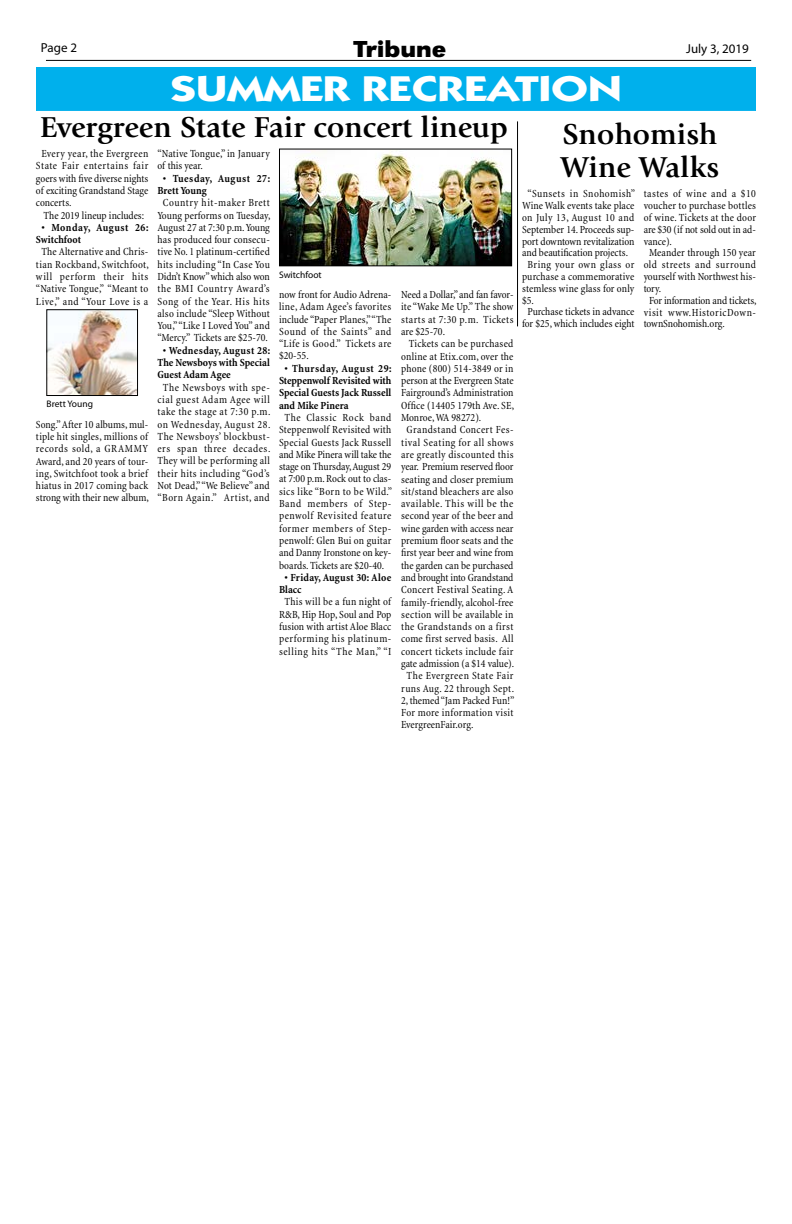
<style>
.page{position:relative;width:792px;height:1224px;background:#fff}
.page>*{position:absolute;margin:0;border:0;box-sizing:border-box;transform-origin:0 0}
.t1{font:700 36px "Itc Kabel";color:#fff;scale:1.3 1}
.t2{font:700 30px/33px "Giovanni";color:#000}
.t3{font:700 expanded 24px "URW Grotesk T";color:#000}
.t4{font:13px "Myriad Pro";color:#000}
.t5{font:condensed 11px/12.3px "Minion";letter-spacing:.015em;color:#000;text-align:justify}
.t6{font:condensed 11px/12.3px "Minion";letter-spacing:.04em;color:#000;text-align:center}
.t7{font:condensed 11px "Minion";letter-spacing:-.01em;color:#000}
.t8{font:700 condensed 11px/12.3px "Minion";color:#000;text-align:justify}
.t9{font:condensed 11px "Minion";letter-spacing:-.005em;color:#000}
.t10{font:condensed 11px "Minion";letter-spacing:.035em;color:#000}
.t11{font:condensed 11px "Minion";letter-spacing:.045em;color:#000}
.t12{font:700 condensed 11px/12.3px "Minion";letter-spacing:.02em;color:#000}
.t13{font:700 condensed 11px/12.3px "Minion";letter-spacing:.025em;color:#000}
.t14{font:condensed 11px "Minion";letter-spacing:.05em;color:#000}
.t15{font:9.5px "Myriad";color:#000}
</style>
<div class="page">
<hr style="left:46px;top:60px;width:705px;height:1px;background:#000">
<div style="left:36px;top:67px;width:720px;height:44px;background:#00b0ec;border:1px solid #00b0ec"></div>
<img style="left:281px;top:151px;width:229px;height:113px">
<div style="left:279px;top:149px;width:233px;height:117px;border:1px solid #000"></div>
<img style="left:49px;top:312px;width:87px;height:82px">
<div style="left:47px;top:310px;width:91px;height:86px;border:1px solid #000"></div>
<hr style="left:517px;top:121px;width:1px;height:205px;background:#000">
<p class="t4" style="left:41px;top:39px;width:38px">Page 2</p>
<h3 class="t3" style="left:354px;top:35px;width:94px">Tribune</h3>
<p class="t4" style="left:686px;top:40px;width:64px">July 3, 2019</p>
<h1 class="t1" style="left:170px;top:67px;width:349px">SUMMER RECREATION</h1>
<h2 class="t2" style="left:40px;top:110px;width:469px">Evergreen State Fair concert lineup</h2>
<p class="t5" style="left:36px;top:148px;width:114px;text-indent:5px">Every year, the Evergreen State Fair entertains fair goers with five diverse nights of exciting Grandstand Stage concerts.</p>
<p class="t5" style="left:44px;top:209px;width:102px">The 2019 lineup includes:</p>
<p class="t13" style="left:36px;top:221px;width:114px;text-indent:5px">• Monday, August 26:<br>Switchfoot</p>
<p class="t5" style="left:36px;top:246px;width:114px;text-align:center">The Alternative and Chris&shy;tian Rockband, Switchfoot, will perform their hits “Native Tongue,” “Meant to<br>Live,” and “Your Love is a</p>
<p class="t15" style="left:47px;top:399px;width:48px">Brett Young</p>
<p class="t5" style="left:36px;top:418px;width:114px">Song.” After 10 albums, mul&shy;tiple hit singles, millions of records sold, a GRAMMY Award, and 20 years of tour&shy;ing, Switchfoot took a brief hiatus in 2017 coming back strong with their new album,</p>
<p class="t5" style="left:158px;top:148px;width:114px">“Native Tongue,” in January of this year.</p>
<p class="t12" style="left:158px;top:172px;width:114px;text-indent:5px">• Tuesday, August 27:<br>Brett Young</p>
<p class="t5" style="left:158px;top:197px;width:114px;text-align:center">Country hit-maker Brett<br>Young performs on Tuesday,<br>August 27 at 7:30 p.m. Young has produced four consecu&shy;tive No. 1 platinum-certified hits including “In Case You<br>Didn’t Know” which also won the BMI Country Award’s<br>Song of the Year. His hits also include “Sleep Without<br>You,” “Like I Loved You” and “Mercy.” Tickets are $25-70.</p>
<p class="t8" style="left:158px;top:344px;width:114px;text-indent:5px">• Wednesday, August 28:<br>The Newsboys with Special Guest Adam Agee</p>
<p class="t6" style="left:158px;top:381px;width:114px">The Newsboys with spe&shy;cial guest Adam Agee will take the stage at 7:30 p.m. on Wednesday, August 28.<br>The Newsboys’ blockbust&shy;ers span three decades.<br>They will be performing all their hits including “God’s<br>Not Dead,” “We Believe” and “Born Again.” Artist, and</p>
<p class="t15" style="left:279px;top:270px;width:44px">Switchfoot</p>
<p class="t5" style="left:279px;top:289px;width:114px">now front for Audio Adrena&shy;line, Adam Agee’s favorites include “Paper Planes,” “The Sound of the Saints” and “Life is Good.” Tickets are $20-55.</p>
<p class="t8" style="left:279px;top:362px;width:114px;text-indent:5px">• Thursday, August 29:<br>Steppenwolf Revisited with Special Guests Jack Russell and Mike Pinera</p>
<p class="t5" style="left:279px;top:412px;width:115px;text-indent:5px">The Classic Rock band Steppenwolf Revisited with Special Guests Jack Russell and Mike Pinera will take the stage on Thursday, August 29 at 7:00 p.m. Rock out to clas&shy;sics like “Born to be Wild.” Band members of Step&shy;penwolf Revisited feature former members of Step&shy;penwolf: Glen Bui on guitar and Danny Ironstone on key&shy;boards. Tickets are $20-40.</p>
<p class="t12" style="left:279px;top:571px;width:114px;text-indent:5px">• Friday, August 30: Aloe<br>Blacc</p>
<p class="t5" style="left:279px;top:596px;width:114px;text-align:center">This will be a fun night of<br>R&amp;B, Hip Hop, Soul and Pop fusion with artist Aloe Blacc performing his platinum&shy;selling hits “The Man,” “I</p>
<p class="t5" style="left:401px;top:289px;width:114px">Need a Dollar,” and fan favor&shy;ite “Wake Me Up.” The show starts at 7:30 p.m. Tickets are $25-70.</p>
<p class="t5" style="left:409px;top:338px;width:106px">Tickets can be purchased</p>
<p class="t5" style="left:401px;top:350px;width:114px">online at Etix.com, over the</p>
<p class="t5" style="left:401px;top:362px;width:114px">phone (800) 514-3849 or in</p>
<p class="t7" style="left:401px;top:375px;width:114px">person at the Evergreen State</p>
<p class="t5" style="left:401px;top:387px;width:114px">Fairground’s Administration</p>
<p class="t5" style="left:401px;top:399px;width:114px">Office (14405 179th Ave. SE,</p>
<p class="t5" style="left:401px;top:412px;width:82px">Monroe, WA 98272).</p>
<p class="t10" style="left:407px;top:424px;width:108px">Grandstand Concert Fes-</p>
<p class="t6" style="left:401px;top:436px;width:114px">tival Seating for all shows</p>
<p class="t10" style="left:401px;top:449px;width:114px">are greatly discounted this</p>
<p class="t7" style="left:401px;top:461px;width:114px">year. Premium reserved floor</p>
<p class="t5" style="left:401px;top:473px;width:114px">seating and closer premium</p>
<p class="t5" style="left:401px;top:485px;width:114px">sit/stand bleachers are also</p>
<p class="t14" style="left:401px;top:498px;width:114px">available. This will be the</p>
<p class="t5" style="left:401px;top:510px;width:114px">second year of the beer and</p>
<p class="t7" style="left:401px;top:523px;width:114px">wine garden with access near</p>
<p class="t5" style="left:401px;top:535px;width:114px">premium floor seats and the</p>
<p class="t9" style="left:401px;top:547px;width:114px">first year beer and wine from</p>
<p class="t5" style="left:401px;top:559px;width:114px">the garden can be purchased</p>
<p class="t7" style="left:401px;top:572px;width:114px">and brought into Grandstand</p>
<p class="t5" style="left:401px;top:584px;width:114px">Concert Festival Seating. A</p>
<p class="t5" style="left:401px;top:596px;width:114px">family-friendly, alcohol-free</p>
<p class="t10" style="left:401px;top:609px;width:114px">section will be available in</p>
<p class="t6" style="left:401px;top:621px;width:114px">the Grandstands on a first</p>
<p class="t5" style="left:401px;top:633px;width:114px">come first served basis. All</p>
<p class="t5" style="left:401px;top:645px;width:114px">concert tickets include fair</p>
<p class="t9" style="left:401px;top:658px;width:115px">gate admission (a $14 value).</p>
<p class="t6" style="left:407px;top:670px;width:108px">The Evergreen State Fair</p>
<p class="t5" style="left:401px;top:682px;width:114px">runs Aug. 22 through Sept.</p>
<p class="t5" style="left:401px;top:695px;width:115px">2, themed “Jam Packed Fun!”</p>
<p class="t5" style="left:401px;top:707px;width:114px">For more information visit</p>
<p class="t5" style="left:401px;top:719px;width:74px">EvergreenFair.org.</p>
<h2 class="t2" style="left:561px;top:117px;width:160px">Snohomish<br>Wine Walks</h2>
<p class="t6" style="left:527px;top:188px;width:109px">“Sunsets in Snohomish”</p>
<p class="t5" style="left:522px;top:200px;width:114px">Wine Walk events take place</p>
<p class="t11" style="left:522px;top:212px;width:114px">on July 13, August 10 and</p>
<p class="t9" style="left:522px;top:224px;width:114px">September 14. Proceeds sup-</p>
<p class="t9" style="left:522px;top:235px;width:114px">port downtown revitalization</p>
<p class="t5" style="left:522px;top:247px;width:108px">and beautification projects.</p>
<p class="t6" style="left:527px;top:259px;width:108px">Bring your own glass or</p>
<p class="t5" style="left:522px;top:271px;width:114px">purchase a commemorative</p>
<p class="t5" style="left:522px;top:283px;width:114px">stemless wine glass for only</p>
<p class="t5" style="left:522px;top:294px;width:13px">$5.</p>
<p class="t9" style="left:527px;top:306px;width:108px">Purchase tickets in advance</p>
<p class="t5" style="left:522px;top:318px;width:114px">for $25, which includes eight</p>
<p class="t11" style="left:644px;top:188px;width:114px">tastes of wine and a $10</p>
<p class="t5" style="left:644px;top:200px;width:114px">voucher to purchase bottles</p>
<p class="t5" style="left:644px;top:212px;width:114px">of wine. Tickets at the door</p>
<p class="t7" style="left:644px;top:224px;width:114px">are $30 (if not sold out in ad-</p>
<p class="t5" style="left:644px;top:235px;width:30px">vance).</p>
<p class="t5" style="left:649px;top:247px;width:108px">Meander through 150 year</p>
<p class="t6" style="left:644px;top:259px;width:114px">old streets and surround</p>
<p class="t5" style="left:644px;top:271px;width:114px">yourself with Northwest his-</p>
<p class="t5" style="left:644px;top:283px;width:19px">tory.</p>
<p class="t7" style="left:649px;top:295px;width:109px">For information and tickets,</p>
<p class="t11" style="left:644px;top:306px;width:114px">visit www.HistoricDown-</p>
<p class="t7" style="left:644px;top:318px;width:83px">townSnohomish.org.</p>
</div>
